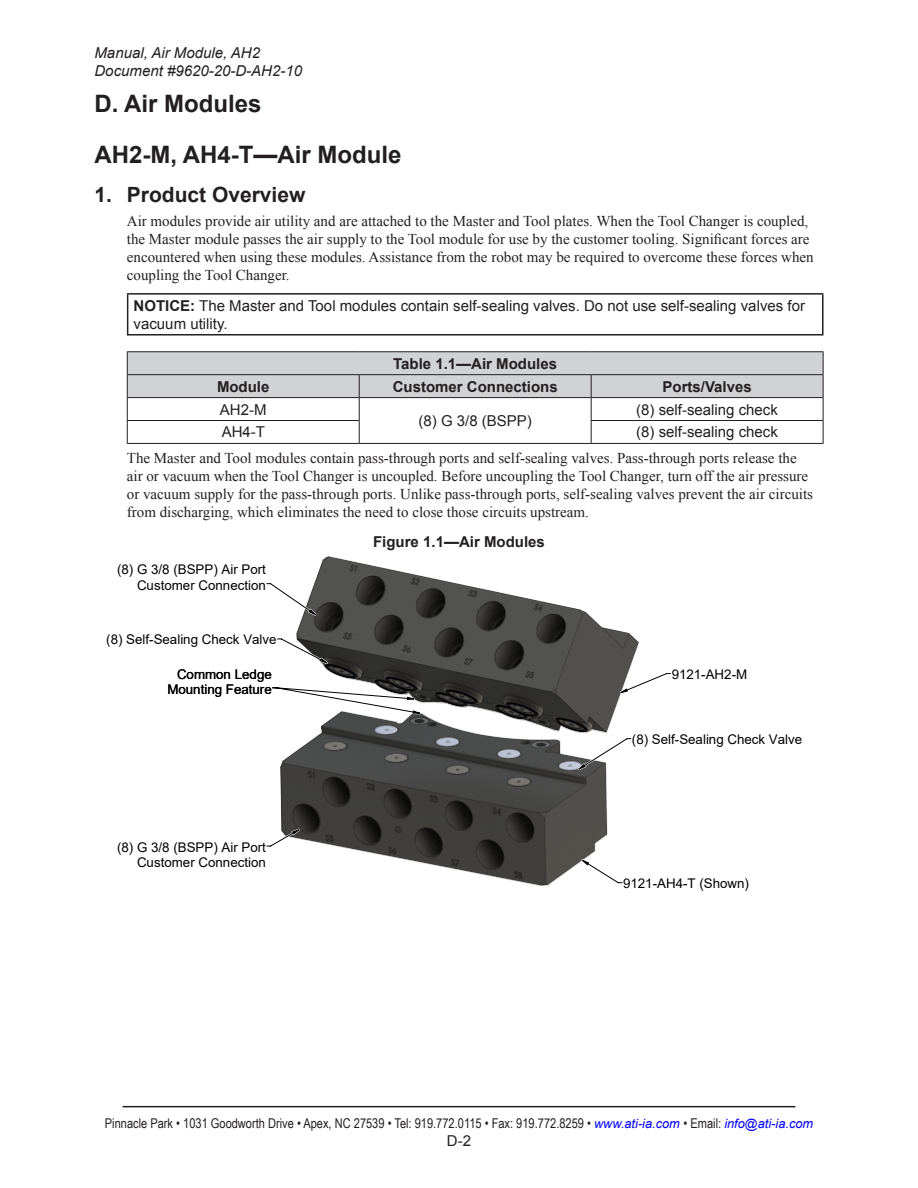
<style>
.page{position:relative;width:918px;height:1188px;background:#fff}
.page>*{position:absolute;margin:0;border:0;box-sizing:border-box;transform-origin:0 0}
.t1{font:700 24px "Arial";color:#231f20}
.t2{font:700 21px "Arial";color:#231f20}
.Text_1{font:15px/18px "Times New Roman";color:#231f20}
.Caution_Danger_Text{font:15px/18px "Arial";color:#231f20}
.Table_header_center{font:700 15px "Arial";color:#231f20}
.Table_header_center-2{font:15px "Arial";color:#231f20}
.t3{font:italic 15px/18px "Arial";color:#231f20}
.t4{font:13.5px "Arial Narrow";color:#231f20}
.t5{font:13.35px/15.3px "Arial";color:#000;text-align:right}
.s1{font-weight:700}
.s2{font-family:"Arial";font-style:italic;font-size:12.75px;color:#00f}
</style>
<div class="page">
<hr style="left:123px;top:1106px;width:672px;height:1px;background:#231f20">
<hr style="left:127px;top:293px;width:696px;height:2px;background:#231f20">
<hr style="left:127px;top:295px;width:1px;height:39px;background:#231f20">
<hr style="left:822px;top:295px;width:2px;height:39px;background:#231f20">
<hr style="left:127px;top:334px;width:696px;height:2px;background:#231f20">
<hr style="left:127px;top:351px;width:232px;height:1px;background:#231f20">
<hr style="left:359px;top:351px;width:232px;height:1px;background:#231f20">
<hr style="left:591px;top:351px;width:232px;height:1px;background:#231f20">
<svg style="left:127px;top:352px;width:697px;height:91px"></svg>
<hr style="left:127px;top:443px;width:232px;height:1px;background:#231f20">
<hr style="left:359px;top:443px;width:232px;height:1px;background:#231f20">
<hr style="left:591px;top:443px;width:232px;height:1px;background:#231f20">
<svg style="left:315px;top:557px;width:234px;height:329px"></svg>
<svg style="left:266px;top:583px;width:405px;height:300px"></svg>
<svg style="left:293px;top:610px;width:334px;height:255px"></svg>
<p class="t3" style="left:94px;top:44px;width:209px">Manual, Air Module, AH2<br>Document #9620-20-D-AH2‑10</p>
<p class="t1" style="left:94px;top:88px;width:169px">D. Air Modules</p>
<p class="t1" style="left:94px;top:139px;width:309px">AH2‑M, AH4‑T—Air Module</p>
<p class="t2" style="left:94px;top:181px;width:212px">1. Product Overview</p>
<p class="Text_1" style="left:127px;top:212px;width:688px">Air modules provide air utility and are attached to the Master and Tool plates. When the Tool Changer is coupled, the Master module passes the air supply to the Tool module for use by the customer tooling. Significant forces are encountered when using these modules. Assistance from the robot may be required to overcome these forces when coupling the Tool Changer.</p>
<p class="Caution_Danger_Text" style="left:134px;top:297px;width:673px"><span class="s1">NOTICE:</span> The Master and Tool modules contain self‑sealing valves. Do not use self‑sealing valves for vacuum utility.</p>
<p class="Table_header_center" style="left:393px;top:353px;width:165px">Table 1.1—Air Modules</p>
<p class="Table_header_center" style="left:217px;top:376px;width:54px">Module</p>
<p class="Table_header_center" style="left:393px;top:376px;width:167px">Customer Connections</p>
<p class="Table_header_center" style="left:663px;top:376px;width:91px">Ports/Valves</p>
<p class="Table_header_center-2" style="left:220px;top:399px;width:48px">AH2‑M</p>
<p class="Table_header_center-2" style="left:419px;top:411px;width:115px">(8) G 3/8 (BSPP)</p>
<p class="Table_header_center-2" style="left:636px;top:399px;width:143px">(8) self‑sealing check</p>
<p class="Table_header_center-2" style="left:222px;top:422px;width:45px">AH4‑T</p>
<p class="Table_header_center-2" style="left:636px;top:422px;width:143px">(8) self‑sealing check</p>
<p class="Text_1" style="left:127px;top:448px;width:688px">The Master and Tool modules contain pass-through ports and self-sealing valves. Pass-through ports release the air or vacuum when the Tool Changer is uncoupled. Before uncoupling the Tool Changer, turn off the air pressure or vacuum supply for the pass-through ports. Unlike pass-through ports, self-sealing valves prevent the air circuits from discharging, which eliminates the need to close those circuits upstream.</p>
<p class="Table_header_center" style="left:373px;top:532px;width:173px">Figure 1.1—Air Modules</p>
<p class="t5" style="left:117px;top:562px;width:150px">(8) G 3/8 (BSPP) Air Port<br>Customer Connection</p>
<p class="t5" style="left:106px;top:632px;width:172px">(8) Self-Sealing Check Valve</p>
<p class="t5" style="left:167px;top:666px;width:106px">Common Ledge<br>Mounting Feature</p>
<p class="t5" style="left:117px;top:840px;width:150px">(8) G 3/8 (BSPP) Air Port<br>Customer Connection</p>
<p class="t5" style="left:672px;top:666px;width:77px">9121-AH2-M</p>
<p class="t5" style="left:632px;top:731px;width:172px">(8) Self-Sealing Check Valve</p>
<p class="t5" style="left:623px;top:875px;width:127px">9121-AH4-T (Shown)</p>
<p class="t4" style="left:105px;top:1114px;width:710px">Pinnacle Park • 1031 Goodworth Drive • Apex, NC 27539 • Tel: 919.772.0115 • Fax: 919.772.8259 • <span class="s2">www.ati‑ia.com</span> • Email: <span class="s2">info@ati‑ia.com</span></p>
<p class="Caution_Danger_Text" style="left:447px;top:1132px;width:26px">D-2</p>
</div>
